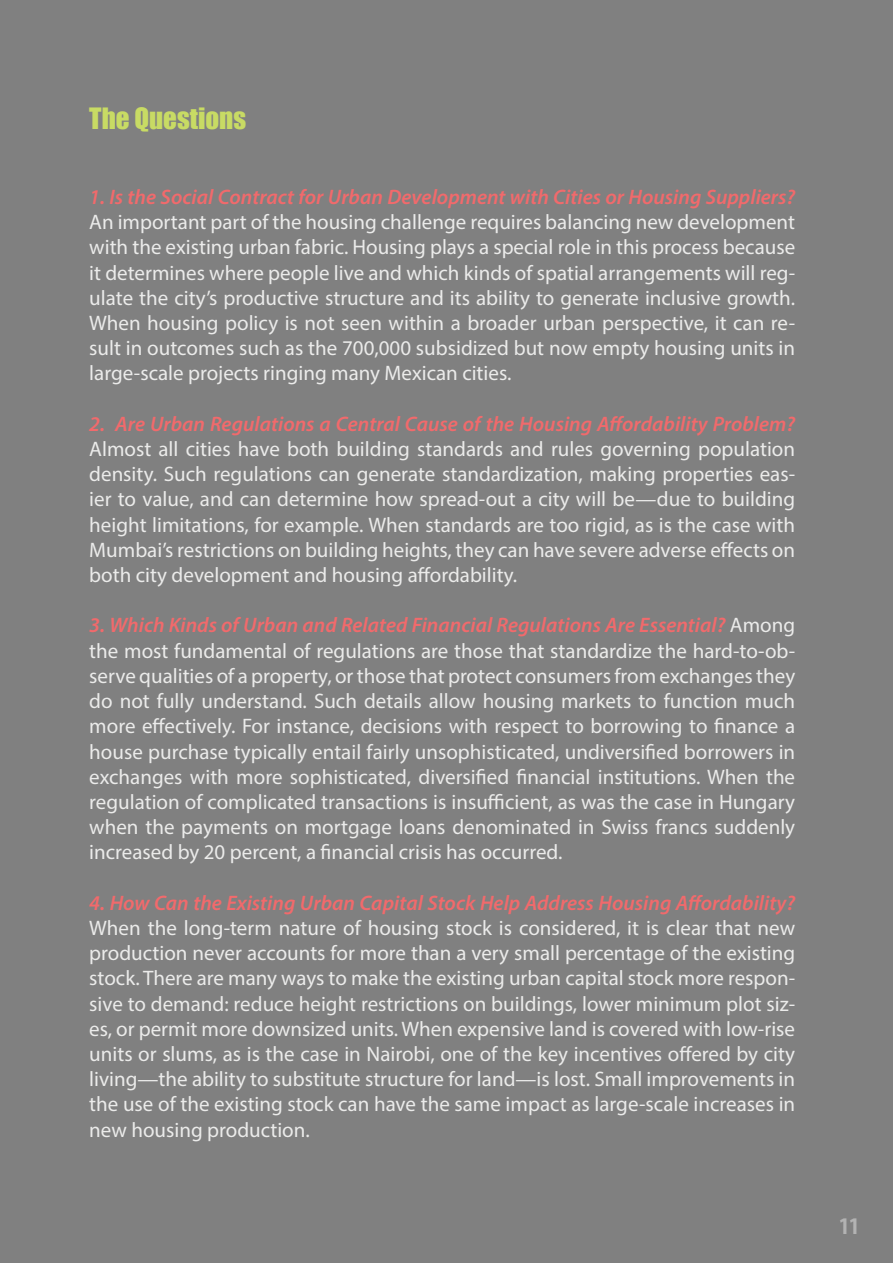
<style>
.page{position:relative;width:893px;height:1263px;background:#808080}
.page>*{position:absolute;margin:0;border:0;box-sizing:border-box;transform-origin:0 0}
.TOC2{font:27px "Impact";color:#c8db64}
.t1{font:700 condensed 24px "Myriad Pro";color:#b3b3b3}
.NORMAL{font:21px/25.2px "Myriad Pro";color:#ebebea;text-align:justify}
.s1{font-weight:600;font-style:italic;color:#f16a6c}
</style>
<div class="page">
<p class="TOC2" style="left:89px;top:98px;width:158px">The Questions</p>
<p class="NORMAL" style="left:89px;top:184px;width:707px"><span class="s1">1. Is the Social Contract for Urban Development with Cities or Housing Suppliers?<br></span>An important part of the housing challenge requires balancing new development with the existing urban fabric. Housing plays a special role in this process because it determines where people live and which kinds of spatial arrangements will reg&shy;ulate the city’s productive structure and its ability to generate inclusive growth.<br>When housing policy is not seen within a broader urban perspective, it can re&shy;sult in outcomes such as the 700,000 subsidized but now empty housing units in large-scale projects ringing many Mexican cities.</p>
<p class="NORMAL" style="left:89px;top:411px;width:707px"><span class="s1">2. Are Urban Regulations a Central Cause of the Housing Affordability Problem?<br></span>Almost all cities have both building standards and rules governing population density. Such regulations can generate standardization, making properties eas&shy;ier to value, and can determine how spread-out a city will be—due to building height limitations, for example. When standards are too rigid, as is the case with Mumbai’s restrictions on building heights, they can have severe adverse effects on both city development and housing affordability.</p>
<p class="NORMAL" style="left:89px;top:612px;width:707px"><span class="s1">3. Which Kinds of Urban and Related Financial Regulations Are Essential?</span> Among the most fundamental of regulations are those that standardize the hard-to-ob&shy;serve qualities of a property, or those that protect consumers from exchanges they do not fully understand. Such details allow housing markets to function much more effectively. For instance, decisions with respect to borrowing to finance a house purchase typically entail fairly unsophisticated, undiversified borrowers in exchanges with more sophisticated, diversified financial institutions. When the regulation of complicated transactions is insufficient, as was the case in Hungary when the payments on mortgage loans denominated in Swiss francs suddenly increased by 20 percent, a financial crisis has occurred.</p>
<p class="NORMAL" style="left:89px;top:890px;width:707px"><span class="s1">4. How Can the Existing Urban Capital Stock Help Address Housing Affordability?<br></span>When the long-term nature of housing stock is considered, it is clear that new production never accounts for more than a very small percentage of the existing stock. There are many ways to make the existing urban capital stock more respon&shy;sive to demand: reduce height restrictions on buildings, lower minimum plot siz&shy;es, or permit more downsized units. When expensive land is covered with low-rise units or slums, as is the case in Nairobi, one of the key incentives offered by city living—the ability to substitute structure for land—is lost. Small improvements in the use of the existing stock can have the same impact as large-scale increases in new housing production.</p>
<p class="t1" style="left:839px;top:1211px;width:22px">11</p>
</div>
